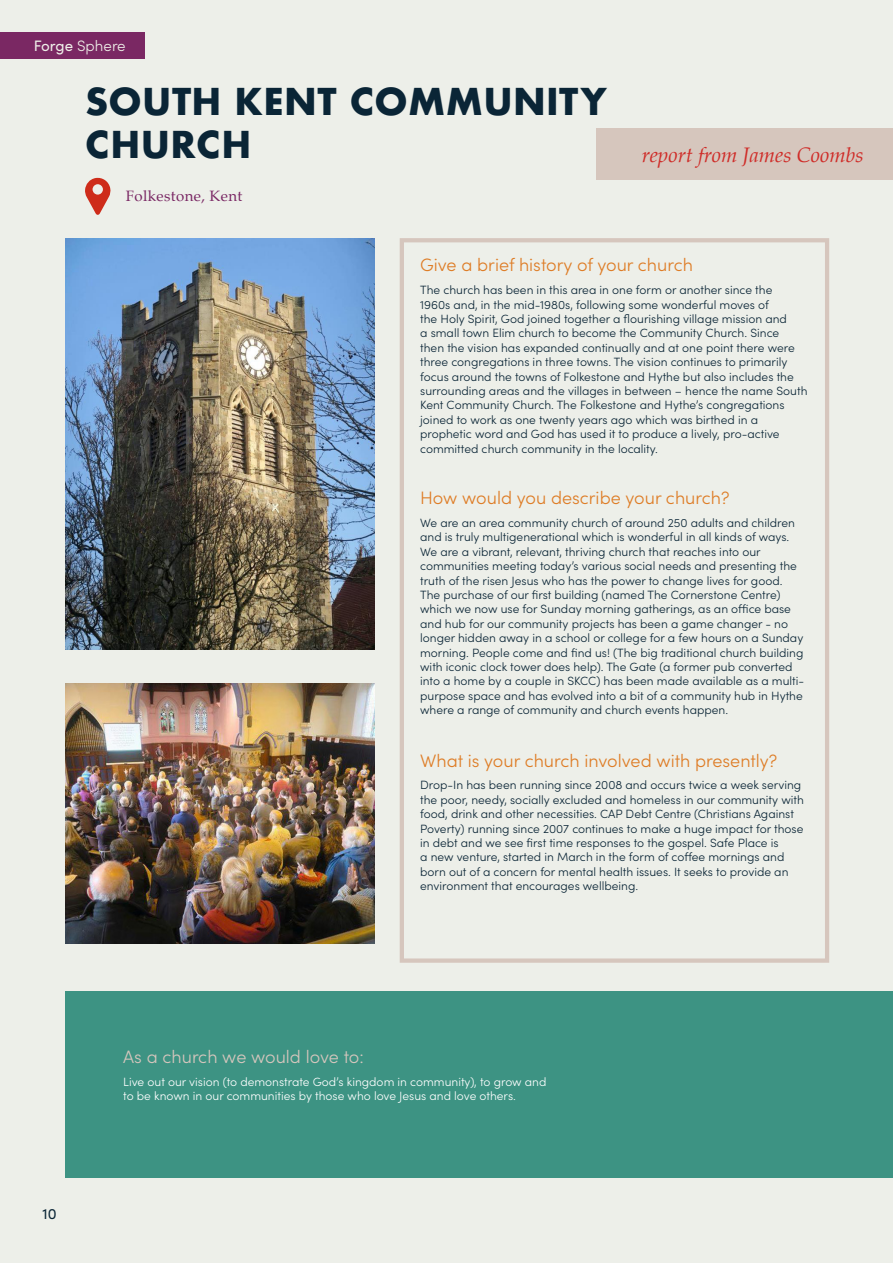
<style>
.page{position:relative;width:893px;height:1263px;background:#edefe9}
.page>*{position:absolute;margin:0;border:0;box-sizing:border-box;transform-origin:0 0}
.Headers{font:700 36px/43.2px "Futura";letter-spacing:.01em;color:#0a2536}
.accents{font:italic 21px "Palatino";color:#cf2c28}
.sub_headers{font:300 18px "Sofia Pro";color:#de7c25}
.sub_headers-2{font:300 18px "Sofia Pro";color:#d6c6bd}
.t1{font:300 15.15px "Sofia Pro";color:#eff0e9}
.accents-2{font:15px "Palatino";letter-spacing:.025em;color:#792663}
.t2{font:15px "Sofia Pro";color:#0a2536}
.body_text{font:300 12px/14.4px "Sofia Pro";color:#0a2536}
.body_text-2{font:300 12px/14.4px "Sofia Pro";color:#fff}
.s1{font-weight:400}
</style>
<div class="page">
<div style="left:0;top:32px;width:144px;height:27px;background:#7a2863"></div>
<div style="left:66px;top:991px;width:827px;height:187px;background:#3d9383"></div>
<img style="left:66px;top:683px;width:308px;height:261px">
<img style="left:66px;top:238px;width:308px;height:411px">
<div style="left:400px;top:238px;width:429px;height:725px;border:4px solid #d6c6bd"></div>
<svg style="left:85px;top:177px;width:26px;height:38px"></svg>
<div style="left:596px;top:129px;width:297px;height:51px;background:#d6c6bd"></div>
<p class="t1" style="left:34px;top:34px;width:94px"><span class="s1">Forge</span> Sphere</p>
<p class="Headers" style="left:85px;top:80px;width:523px">SOUTH KENT COMMUNITY<br>CHURCH</p>
<p class="accents-2" style="left:126px;top:184px;width:118px">Folkestone, Kent</p>
<p class="accents" style="left:642px;top:137px;width:223px">report from James Coombs</p>
<p class="sub_headers" style="left:420px;top:252px;width:274px">Give a brief history of your church</p>
<p class="body_text" style="left:420px;top:282px;width:389px">The church has been in this area in one form or another since the<br>1960s and, in the mid-1980s, following some wonderful moves of<br>the Holy Spirit, God joined together a flourishing village mission and<br>a small town Elim church to become the Community Church. Since<br>then the vision has expanded continually and at one point there were three congregations in three towns. The vision continues to primarily focus around the towns of Folkestone and Hythe but also includes the surrounding areas and the villages in between – hence the name South Kent Community Church. The Folkestone and Hythe’s congregations joined to work as one twenty years ago which was birthed in a prophetic word and God has used it to produce a lively, pro-active committed church community in the locality.</p>
<p class="sub_headers" style="left:420px;top:485px;width:311px">How would you describe your church?</p>
<p class="body_text" style="left:420px;top:515px;width:386px">We are an area community church of around 250 adults and children and is truly multigenerational which is wonderful in all kinds of ways.<br>We are a vibrant, relevant, thriving church that reaches into our communities meeting today’s various social needs and presenting the truth of the risen Jesus who has the power to change lives for good.<br>The purchase of our first building (named The Cornerstone Centre) which we now use for Sunday morning gatherings, as an office base and hub for our community projects has been a game changer - no longer hidden away in a school or college for a few hours on a Sunday morning. People come and find us! (The big traditional church building with iconic clock tower does help). The Gate (a former pub converted into a home by a couple in SKCC) has been made available as a multi&shy;purpose space and has evolved into a bit of a community hub in Hythe where a range of community and church events happen.</p>
<p class="sub_headers" style="left:420px;top:747px;width:359px">What is your church involved with presently?</p>
<p class="body_text" style="left:420px;top:777px;width:385px">Drop-In has been running since 2008 and occurs twice a week serving the poor, needy, socially excluded and homeless in our community with food, drink and other necessities. CAP Debt Centre (Christians Against Poverty) running since 2007 continues to make a huge impact for those in debt and we see first time responses to the gospel. Safe Place is<br>a new venture, started in March in the form of coffee mornings and born out of a concern for mental health issues. It seeks to provide an environment that encourages wellbeing.</p>
<p class="t2" style="left:43px;top:1203px;width:16px">10</p>
<p class="sub_headers-2" style="left:123px;top:1044px;width:242px">As a church we would love to:</p>
<p class="body_text-2" style="left:123px;top:1074px;width:425px">Live out our vision (to demonstrate God’s kingdom in community), to grow and to be known in our communities by those who love Jesus and love others.</p>
</div>
